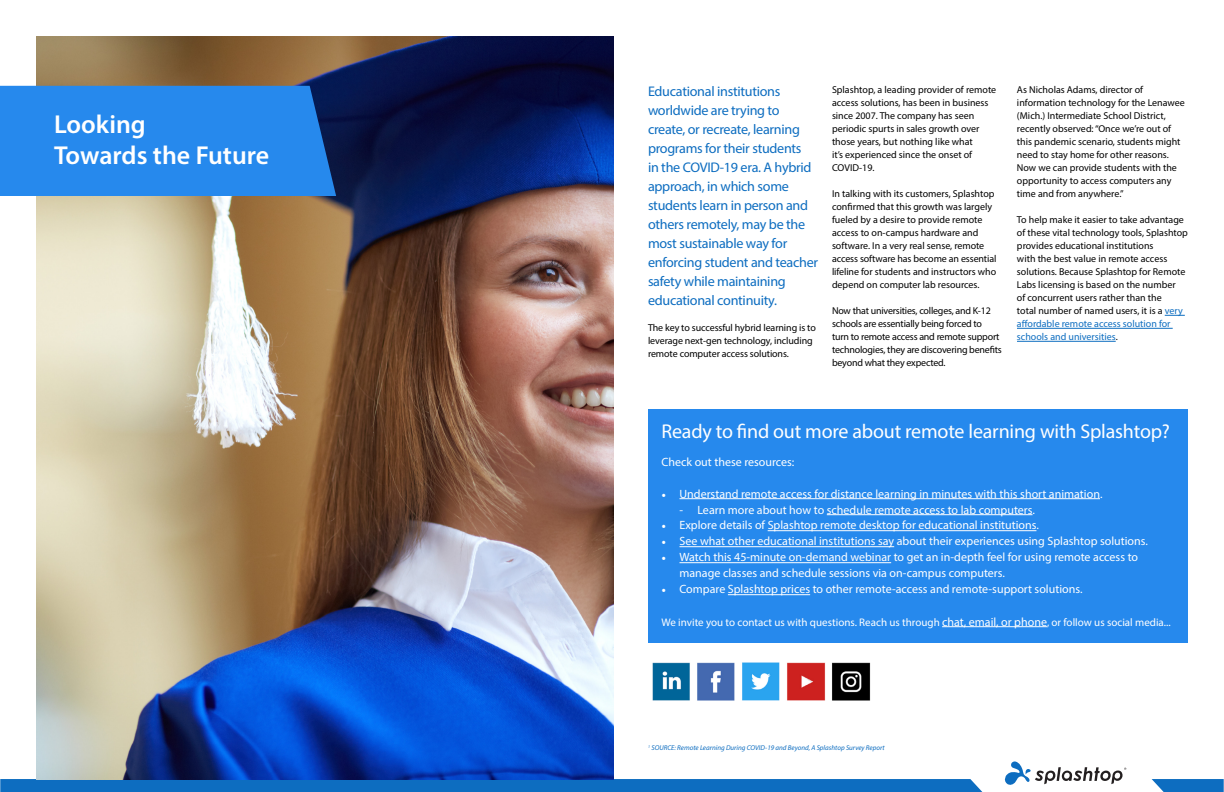
<style>
.page{position:relative;width:1224px;height:792px;background:#fff}
.page>*{position:absolute;margin:0;border:0;box-sizing:border-box;transform-origin:0 0}
.t1{font:600 26px/31px "Myriad Pro";color:#fff}
.t2{font:20px "Myriad Pro";letter-spacing:-.01em;color:#fff}
.t3{font:14px/19px "Myriad Pro";letter-spacing:-.02em;color:#0d6dc0}
.t4{font:12px/16px "Myriad Pro";color:#fff}
.t5{font:11px "Myriad Pro";color:#fff}
.t6{font:10px/13px "Myriad Pro";color:#000}
.t7{font:10px/13px "Myriad Pro";letter-spacing:-.02em;color:#000}
.t8{font:italic 7px "Myriad Pro";color:#0d6dc0}
.s1{color:#0d6dc0}
.s2{font-family:"Minion Pro"}
.s3{font-size:12px}
</style>
<div class="page">
<svg style="left:1004px;top:761px;width:122px;height:24px"></svg>
<div style="left:0;top:779px;width:982px;height:13px;background:#0d6dc0"></div>
<svg style="left:1152px;top:779px;width:72px;height:13px"></svg>
<img style="left:36px;top:36px;width:578px;height:743px">
<div style="left:0;top:86px;width:336px;height:110px;background:#2689ed"></div>
<div style="left:648px;top:409px;width:540px;height:233px;background:#2689ed"></div>
<hr style="left:680px;top:498px;width:420px;height:1px;background:#fff">
<hr style="left:827px;top:514px;width:206px;height:1px;background:#fff">
<hr style="left:768px;top:530px;width:268px;height:1px;background:#fff">
<hr style="left:680px;top:546px;width:214px;height:1px;background:#fff">
<hr style="left:680px;top:562px;width:211px;height:1px;background:#fff">
<hr style="left:728px;top:594px;width:82px;height:1px;background:#fff">
<hr style="left:942px;top:626px;width:105px;height:1px;background:#fff">
<svg style="left:1165px;top:315px;width:20px;height:1px"></svg>
<hr style="left:1017px;top:328px;width:156px;height:1px;background:#0d6dc0">
<hr style="left:1017px;top:341px;width:99px;height:1px;background:#0d6dc0">
<img style="left:652px;top:663px;width:219px;height:38px">
<h1 class="t1" style="left:54px;top:108px;width:217px">Looking<br>Towards the Future</h1>
<p class="t3" style="left:648px;top:82px;width:172px">Educational institutions worldwide are trying to create, or recreate, learning programs for their students<br>in the COVID-19 era. A hybrid approach, in which some students learn in person and others remotely, may be the most sustainable way for enforcing student and teacher safety while maintaining educational continuity.</p>
<p class="t6" style="left:648px;top:321px;width:169px">The key to successful hybrid learning is to leverage next-gen technology, including remote computer access solutions.</p>
<p class="t6" style="left:832px;top:83px;width:166px">Splashtop, a leading provider of remote access solutions, has been in business since 2007. The company has seen periodic spurts in sales growth over those years, but nothing like what<br>it’s experienced since the onset of<br>COVID-19.</p>
<p class="t6" style="left:832px;top:187px;width:166px">In talking with its customers, Splashtop confirmed that this growth was largely fueled by a desire to provide remote access to on-campus hardware and software. In a very real sense, remote access software has become an essential lifeline for students and instructors who depend on computer lab resources.</p>
<p class="t7" style="left:832px;top:304px;width:171px">Now that universities, colleges, and K-12 schools are essentially being forced to<br>turn to remote access and remote support technologies, they are discovering benefits beyond what they expected.</p>
<p class="t6" style="left:1017px;top:83px;width:169px">As Nicholas Adams, director of information technology for the Lenawee (Mich.) Intermediate School District, recently observed: “Once we’re out of this pandemic scenario, students might need to stay home for other reasons.<br>Now we can provide students with the opportunity to access computers any time and from anywhere.”</p>
<p class="t6" style="left:1017px;top:213px;width:172px">To help make it easier to take advantage of these vital technology tools, Splashtop provides educational institutions<br>with the best value in remote access solutions. Because Splashtop for Remote Labs licensing is based on the number<br>of concurrent users rather than the<br>total number of named users, it is a <span class="s1">very affordable remote access solution for schools and universities</span>.</p>
<h2 class="t2" style="left:662px;top:418px;width:510px">Ready to find out more about remote learning with Splashtop?</h2>
<p class="t4" style="left:662px;top:453px;width:134px">Check out these resources:</p>
<p class="t4" style="left:662px;top:485px;width:443px"><span class="s2">•</span> Understand remote access for distance learning in minutes with this short animation.</p>
<p class="t4" style="left:680px;top:501px;width:357px">- Learn more about how to schedule remote access to lab computers.</p>
<p class="t4" style="left:662px;top:517px;width:379px"><span class="s2">•</span> Explore details of Splashtop remote desktop for educational institutions.</p>
<p class="t4" style="left:662px;top:533px;width:488px"><span class="s2">•</span> See what other educational institutions say about their experiences using Splashtop solutions.</p>
<p class="t4" style="left:680px;top:549px;width:460px;text-indent:-18px"><span class="s2">•</span> Watch this 45-minute on-demand webinar to get an in-depth feel for using remote access to manage classes and schedule sessions via on-campus computers.</p>
<p class="t4" style="left:662px;top:581px;width:423px"><span class="s2">•</span> Compare Splashtop prices to other remote-access and remote-support solutions.</p>
<p class="t5" style="left:661px;top:615px;width:511px">We invite you to contact us with questions. Reach us through <span class="s3">chat, email, or phone</span>, or follow us social media...</p>
<p class="t8" style="left:648px;top:744px;width:238px"><sup>1</sup> SOURCE: Remote Learning During COVID-19 and Beyond, A Splashtop Survey Report</p>
</div>
